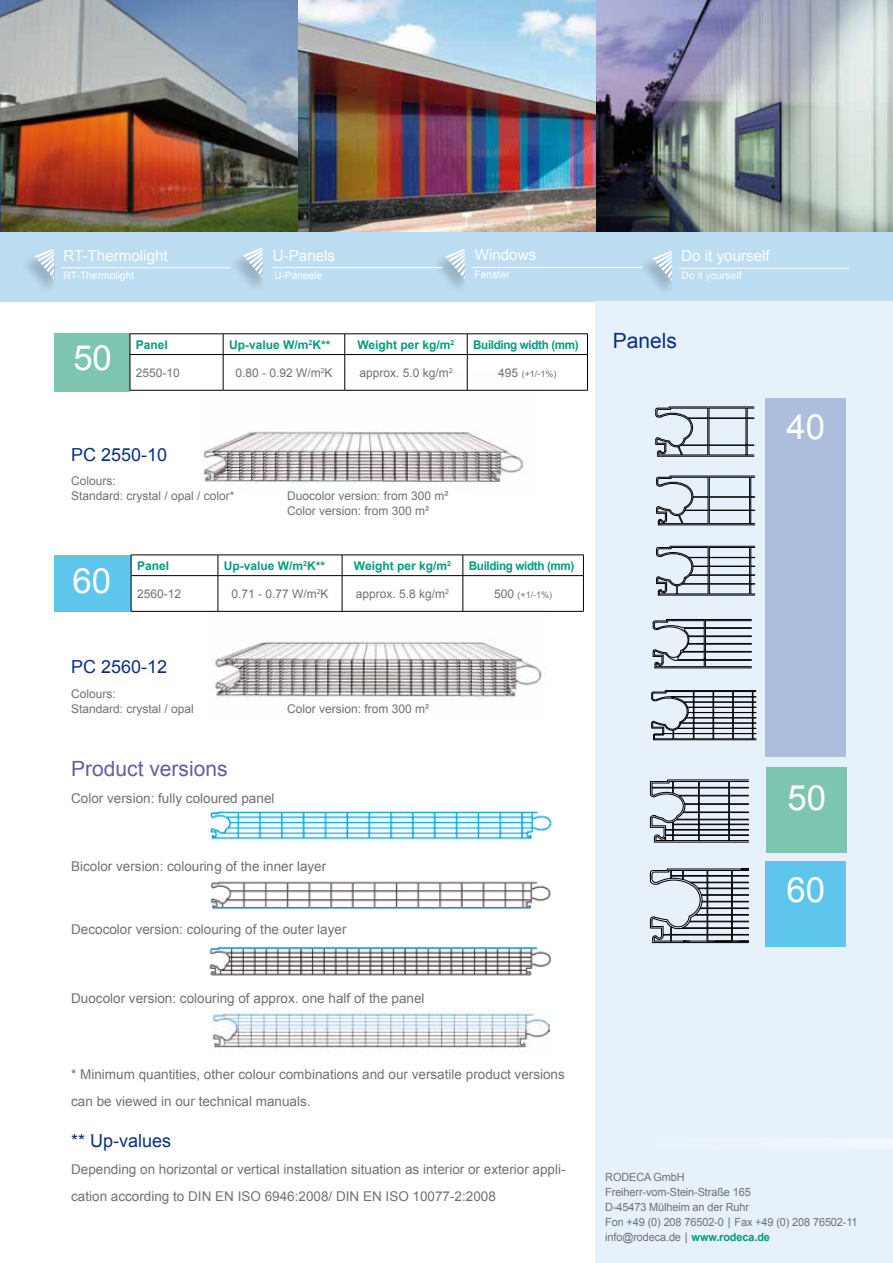
<style>
.page{position:relative;width:893px;height:1263px;background:#fff}
.page>*{position:absolute;margin:0;border:0;box-sizing:border-box;transform-origin:0 0}
.t1{font:34.8px "Arial";color:#fff}
.t2{font:34.65px "Arial";color:#fff}
.t3{font:21px "Arial";color:#625ea1}
.t4{font:21px "Arial";color:#0a2f85}
.t5{font:18px "Arial";color:#0a2f85}
.t6{font:15.15px "Arial";color:#fff}
.t7{font:13.5px/27px "Arial";color:#707172}
.t8{font:12px/15px "Arial";color:#707172}
.t9{font:700 12px "Arial";color:#009d7e}
.t10{font:700 12px "Arial";letter-spacing:-.03em;color:#009d7e}
.t11{font:11.25px/15px "Arial";letter-spacing:-.01em;color:#707172}
.t12{font:10.2px "Arial";color:#fff}
.t13{font:9px "Arial";color:#707172}
.s1{font-size:12px}
.s2{font-family:"Verdana"}
.s3{font-weight:700;color:#009d7e}
</style>
<div class="page">
<img style="left:0;top:0;width:893px;height:232px">
<div style="left:0;top:232px;width:893px;height:69px;background:#bdddf2"></div>
<hr style="left:0;top:83px;width:1px;height:149px;background:#0a2f85">
<div style="left:595px;top:301px;width:298px;height:962px;background:#e6f1fa"></div>
<hr style="left:679px;top:268px;width:170px;height:1px;background:#fff">
<hr style="left:61px;top:267px;width:170px;height:1px;background:#fff">
<hr style="left:472px;top:267px;width:170px;height:1px;background:#fff">
<div style="left:595px;top:1138px;width:298px;height:11px;background:#ecf4fb"></div>
<div style="left:640px;top:252px;width:32px;height:45px;background:#000;opacity:.29"></div>
<svg style="left:652px;top:251px;width:20px;height:30px"></svg>
<div style="left:433px;top:250px;width:32px;height:45px;background:#000;opacity:.29"></div>
<svg style="left:445px;top:249px;width:20px;height:30px"></svg>
<div style="left:22px;top:250px;width:32px;height:45px;background:#000;opacity:.29"></div>
<svg style="left:34px;top:249px;width:20px;height:30px"></svg>
<div style="left:231px;top:249px;width:31px;height:45px;background:#000;opacity:.29"></div>
<svg style="left:243px;top:248px;width:19px;height:30px"></svg>
<hr style="left:273px;top:267px;width:170px;height:1px;background:#fff">
<div style="left:54px;top:555px;width:81px;height:57px;background:#5ec5ed"></div>
<div style="left:54px;top:333px;width:76px;height:58px;background:#7ec5b1"></div>
<img style="left:203px;top:431px;width:325px;height:51px">
<img style="left:215px;top:640px;width:327px;height:61px">
<hr style="left:130px;top:390px;width:93px;height:1px;background:#000">
<hr style="left:223px;top:390px;width:122px;height:1px;background:#000">
<hr style="left:345px;top:390px;width:122px;height:1px;background:#000">
<hr style="left:467px;top:390px;width:121px;height:1px;background:#000">
<svg style="left:130px;top:334px;width:458px;height:56px"></svg>
<hr style="left:130px;top:354px;width:93px;height:1px;background:#000">
<hr style="left:223px;top:354px;width:122px;height:1px;background:#000">
<hr style="left:131px;top:611px;width:87px;height:1px;background:#000">
<hr style="left:218px;top:611px;width:124px;height:1px;background:#000">
<hr style="left:342px;top:611px;width:121px;height:1px;background:#000">
<hr style="left:463px;top:611px;width:121px;height:1px;background:#000">
<svg style="left:131px;top:555px;width:453px;height:56px"></svg>
<hr style="left:131px;top:575px;width:87px;height:1px;background:#000">
<hr style="left:218px;top:575px;width:124px;height:1px;background:#000">
<img style="left:210px;top:811px;width:342px;height:29px">
<img style="left:210px;top:881px;width:341px;height:29px">
<hr style="left:213px;top:907px;width:317px;height:1px;background:#009ee0">
<img style="left:209px;top:947px;width:343px;height:29px">
<hr style="left:218px;top:947px;width:319px;height:1px;background:#009ee0">
<img style="left:211px;top:1010px;width:338px;height:42px">
<svg style="left:650px;top:779px;width:99px;height:64px"></svg>
<div style="left:729px;top:781px;width:20px;height:7px;border:1px solid #000"></div>
<div style="left:729px;top:835px;width:20px;height:6px;border:1px solid #000"></div>
<div style="left:729px;top:788px;width:20px;height:8px;border:1px solid #000"></div>
<div style="left:729px;top:796px;width:20px;height:8px;border:1px solid #000"></div>
<div style="left:729px;top:804px;width:20px;height:8px;border:1px solid #000"></div>
<div style="left:729px;top:812px;width:20px;height:7px;border:1px solid #000"></div>
<div style="left:729px;top:824px;width:20px;height:6px;border:1px solid #000"></div>
<div style="left:729px;top:819px;width:20px;height:5px;border:1px solid #000"></div>
<svg style="left:650px;top:868px;width:99px;height:75px"></svg>
<svg style="left:655px;top:406px;width:99px;height:50px"></svg>
<hr style="left:658px;top:456px;width:96px;height:1px;background:#000">
<svg style="left:656px;top:475px;width:99px;height:50px"></svg>
<svg style="left:656px;top:546px;width:99px;height:49px"></svg>
<hr style="left:658px;top:595px;width:97px;height:1px;background:#000">
<svg style="left:654px;top:619px;width:98px;height:50px"></svg>
<hr style="left:655px;top:668px;width:96px;height:1px;background:#000">
<hr style="left:666px;top:619px;width:85px;height:1px;background:#000">
<hr style="left:705px;top:666px;width:46px;height:1px;background:#000">
<hr style="left:705px;top:635px;width:46px;height:1px;background:#000">
<hr style="left:705px;top:636px;width:46px;height:1px;background:#000">
<hr style="left:705px;top:620px;width:46px;height:1px;background:#000">
<hr style="left:705px;top:628px;width:46px;height:1px;background:#000">
<hr style="left:705px;top:627px;width:46px;height:1px;background:#000">
<hr style="left:705px;top:644px;width:46px;height:1px;background:#000">
<hr style="left:705px;top:643px;width:46px;height:1px;background:#000">
<hr style="left:705px;top:659px;width:46px;height:1px;background:#000">
<hr style="left:705px;top:660px;width:46px;height:1px;background:#000">
<hr style="left:705px;top:651px;width:46px;height:1px;background:#000">
<hr style="left:705px;top:652px;width:46px;height:1px;background:#000">
<svg style="left:652px;top:619px;width:54px;height:49px"></svg>
<svg style="left:651px;top:690px;width:106px;height:50px"></svg>
<div style="left:765px;top:398px;width:81px;height:359px;background:#acbedb"></div>
<div style="left:766px;top:767px;width:81px;height:85px;background:#7ec5b1"></div>
<div style="left:765px;top:861px;width:81px;height:85px;background:#5ec5ed"></div>
<p class="t6" style="left:63px;top:245px;width:106px">RT-Thermolight</p>
<p class="t12" style="left:64px;top:269px;width:72px">RT-Thermolight</p>
<p class="t6" style="left:273px;top:246px;width:64px">U-Panels</p>
<p class="t12" style="left:274px;top:269px;width:50px">U-Paneele</p>
<p class="t6" style="left:475px;top:244px;width:63px">Windows</p>
<p class="t12" style="left:475px;top:268px;width:36px">Fenster</p>
<h2 class="t2" style="left:73px;top:336px;width:40px">50</h2>
<p class="t9" style="left:136px;top:336px;width:34px">Panel</p>
<p class="t9" style="left:229px;top:336px;width:103px">Up-value W/m<sup>2</sup>K**</p>
<p class="t9" style="left:357px;top:336px;width:99px">Weight per kg/m<sup>2</sup></p>
<p class="t10" style="left:473px;top:336px;width:107px">Building width (mm)</p>
<p class="t8" style="left:136px;top:365px;width:46px">2550-10</p>
<p class="t8" style="left:235px;top:365px;width:99px">0.80 - 0.92 W/m<sup>2</sup>K</p>
<p class="t8" style="left:359px;top:365px;width:95px">approx. 5.0 kg/m<sup>2</sup></p>
<p class="t13" style="left:498px;top:368px;width:60px"><span class="s1">495</span> (+1/-1%)</p>
<h3 class="t5" style="left:71px;top:443px;width:98px">PC 2550-10</h3>
<p class="t8" style="left:71px;top:473px;width:165px">Colours:<br>Standard: crystal / opal / color*</p>
<p class="t8" style="left:287px;top:488px;width:163px">Duocolor version: from 300 m²<br>Color version: from 300 m²</p>
<h1 class="t1" style="left:73px;top:558px;width:40px">60</h1>
<p class="t9" style="left:137px;top:557px;width:34px">Panel</p>
<p class="t9" style="left:224px;top:557px;width:103px">Up-value W/m<sup>2</sup>K**</p>
<p class="t9" style="left:354px;top:557px;width:99px">Weight per kg/m<sup>2</sup></p>
<p class="t10" style="left:469px;top:557px;width:107px">Building width (mm)</p>
<p class="t8" style="left:137px;top:586px;width:46px">2560-12</p>
<p class="t8" style="left:231px;top:586px;width:99px">0.71 - 0.77 W/m<sup>2</sup>K</p>
<p class="t8" style="left:356px;top:586px;width:95px">approx. 5.8 kg/m<sup>2</sup></p>
<p class="t13" style="left:494px;top:589px;width:60px"><span class="s1">500</span> (+1/-1%)</p>
<h3 class="t5" style="left:71px;top:655px;width:98px">PC 2560-12</h3>
<p class="t8" style="left:71px;top:686px;width:124px">Colours:<br>Standard: crystal / opal</p>
<p class="t8" style="left:287px;top:701px;width:144px">Color version: from 300 m²</p>
<h3 class="t3" style="left:71px;top:755px;width:158px">Product versions</h3>
<p class="t7" style="left:71px;top:785px;width:205px">Color version: fully coloured panel</p>
<p class="t7" style="left:71px;top:853px;width:257px">Bicolor version: colouring of the inner layer</p>
<p class="t7" style="left:71px;top:916px;width:277px">Decocolor version: colouring of the outer layer</p>
<p class="t7" style="left:71px;top:984px;width:355px">Duocolor version: colouring of approx. one half of the panel</p>
<p class="t7" style="left:71px;top:1061px;width:495px">* Minimum quantities, other colour combinations and our versatile product versions can be viewed in our technical manuals.</p>
<h3 class="t5" style="left:71px;top:1129px;width:102px">** Up-values</h3>
<p class="t7" style="left:71px;top:1156px;width:496px">Depending on horizontal or vertical installation situation as interior or exterior appli&shy;cation according to DIN EN ISO 6946:2008/ DIN EN ISO 10077-2:2008</p>
<p class="t6" style="left:681px;top:246px;width:90px">Do it yourself</p>
<p class="t12" style="left:682px;top:269px;width:61px">Do it yourself</p>
<h3 class="t4" style="left:613px;top:327px;width:66px">Panels</h3>
<h1 class="t1" style="left:787px;top:404px;width:40px">40</h1>
<h1 class="t1" style="left:787px;top:775px;width:40px">50</h1>
<h1 class="t1" style="left:786px;top:867px;width:40px">60</h1>
<p class="t11" style="left:605px;top:1169px;width:254px">RODECA GmbH<br>Freiherr-vom-Stein-Straße 165<br>D-45473 Mülheim an der Ruhr<br>Fon +49 (0) 208 76502-0 <span class="s2">|</span> Fax +49 (0) 208 76502-11 info@rodeca.de <span class="s2">|</span> <span class="s3">www.rodeca.de</span></p>
</div>
